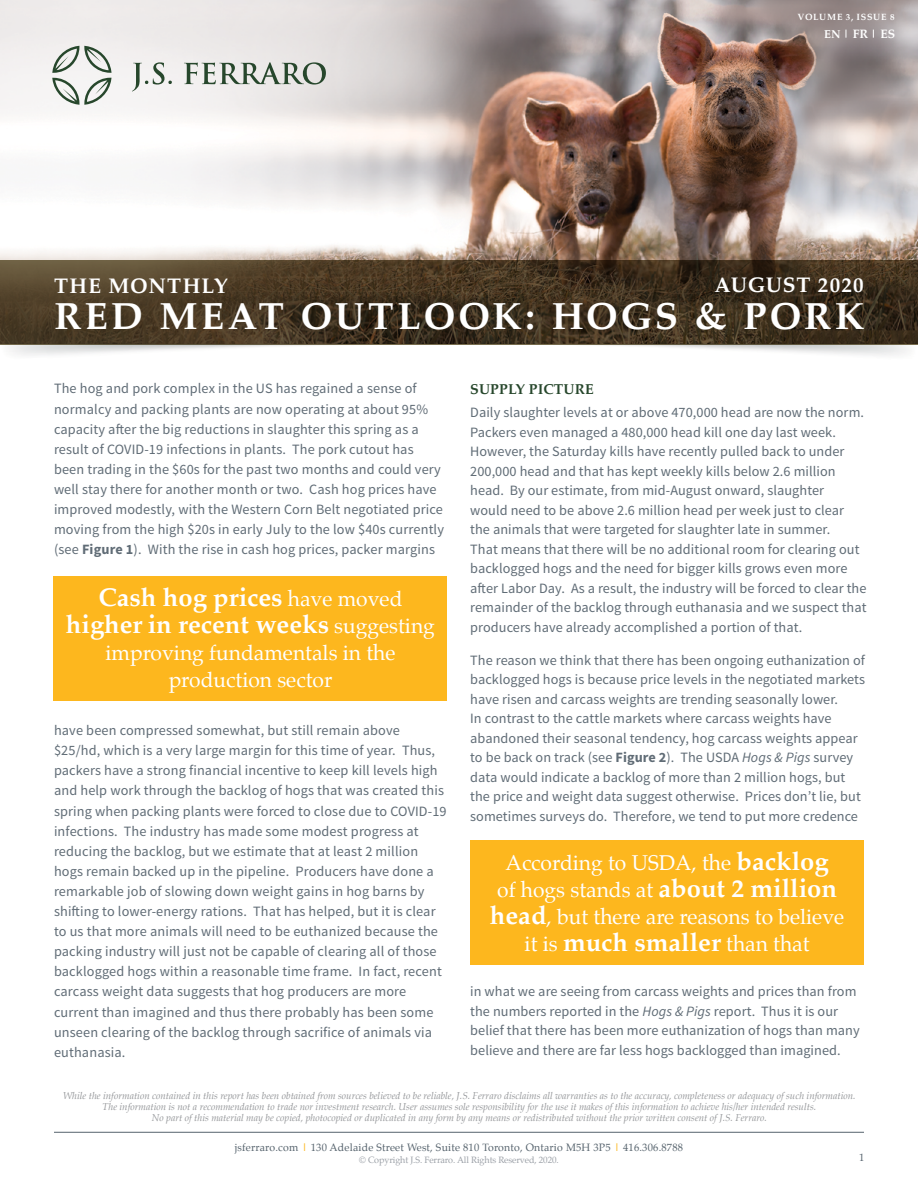
<style>
.page{position:relative;width:918px;height:1188px;background:#fff}
.page>*{position:absolute;margin:0;border:0;box-sizing:border-box;transform-origin:0 0}
.t1{font:700 37.5px "Palatino";letter-spacing:.075em;color:#fff}
.t2{font:700 25.5px/27px "Palatino";color:#fff;text-align:center}
.t3{font:21px/27px "Palatino";color:#fff;text-align:center}
.t4{font:700 21px "Palatino";letter-spacing:.065em;color:#fff}
.t5{font:700 21px "Palatino";letter-spacing:.045em;color:#fff}
.COPY{font:14.25px/20.1px "Source Sans Pro";letter-spacing:.005em;color:#606c76}
.COPY-2{font:700 14.25px "Palatino";letter-spacing:.01em;color:#27472c}
.t6{font:700 12.15px "Palatino";color:#fff}
.t7{font:10.5px "Palatino";letter-spacing:.02em;color:#56636d}
.t8{font:italic 9.75px/11.2px "Palatino";color:#939598;text-align:center}
.t9{font:9px "Palatino";letter-spacing:-.01em;color:#9ba0a7}
.t10{font:700 9px "Palatino";letter-spacing:.08em;color:#fff}
.s1{font-size:11.4px}
.s2{font-weight:700}
.s3{font-weight:400;font-size:21px}
.s4{font-style:italic}
.s5{font-weight:700;font-size:25.5px}
.s6{font-weight:700;color:#fdb71e}
</style>
<div class="page">
<img style="left:0;top:0;width:918px;height:260px">
<svg style="left:0;top:260px;width:918px;height:85px;background:#443522"></svg>
<hr style="left:54px;top:1132px;width:810px;height:1px;background:#56636d">
<svg style="left:52px;top:46px;width:60px;height:59px"></svg>
<svg style="left:132px;top:62px;width:40px;height:29px"></svg>
<svg style="left:184px;top:62px;width:142px;height:23px;background:#afb7af"></svg>
<div style="left:470px;top:840px;width:394px;height:124px;background:#fdb71e"></div>
<div style="left:54px;top:576px;width:393px;height:124px;background:#fdb71e"></div>
<p class="t10" style="left:798px;top:10px;width:98px">VOLUME 3, ISSUE 8</p>
<p class="t6" style="left:824px;top:23px;width:72px"><span class="s1">EN</span> FR ES</p>
<p class="t4" style="left:54px;top:268px;width:175px">THE MONTHLY</p>
<p class="t5" style="left:714px;top:267px;width:151px">AUGUST 2020</p>
<p class="t1" style="left:54px;top:285px;width:812px">RED MEAT OUTLOOK: HOGS &amp; PORK</p>
<p class="COPY" style="left:54px;top:379px;width:392px">The hog and pork complex in the US has regained a sense of normalcy and packing plants are now operating at about 95% capacity after the big reductions in slaughter this spring as a result of COVID-19 infections in plants. The pork cutout has been trading in the $60s for the past two months and could very well stay there for another month or two. Cash hog prices have improved modestly, with the Western Corn Belt negotiated price moving from the high $20s in early July to the low $40s currently (see <span class="s2">Figure 1</span>). With the rise in cash hog prices, packer margins</p>
<p class="t2" style="left:66px;top:583px;width:371px">Cash hog prices <span class="s3">have moved </span>higher in recent weeks <span class="s3">suggesting</span></p>
<p class="t3" style="left:105px;top:639px;width:292px">improving fundamentals in the production sector</p>
<p class="COPY" style="left:54px;top:721px;width:394px">have been compressed somewhat, but still remain above $25/hd, which is a very large margin for this time of year. Thus, packers have a strong financial incentive to keep kill levels high and help work through the backlog of hogs that was created this spring when packing plants were forced to close due to COVID-19 infections. The industry has made some modest progress at reducing the backlog, but we estimate that at least 2 million hogs remain backed up in the pipeline. Producers have done a remarkable job of slowing down weight gains in hog barns by shifting to lower-energy rations. That has helped, but it is clear to us that more animals will need to be euthanized because the packing industry will just not be capable of clearing all of those backlogged hogs within a reasonable time frame. In fact, recent carcass weight data suggests that hog producers are more current than imagined and thus there probably has been some unseen clearing of the backlog through sacrifice of animals via euthanasia.</p>
<p class="COPY-2" style="left:470px;top:377px;width:125px">SUPPLY PICTURE</p>
<p class="COPY" style="left:470px;top:403px;width:398px;line-height:19.5px">Daily slaughter levels at or above 470,000 head are now the norm.<br>Packers even managed a 480,000 head kill one day last week.<br>However, the Saturday kills have recently pulled back to under 200,000 head and that has kept weekly kills below 2.6 million head. By our estimate, from mid-August onward, slaughter<br>would need to be above 2.6 million head per week just to clear the animals that were targeted for slaughter late in summer.<br>That means that there will be no additional room for clearing out backlogged hogs and the need for bigger kills grows even more after Labor Day. As a result, the industry will be forced to clear the remainder of the backlog through euthanasia and we suspect that producers have already accomplished a portion of that.</p>
<p class="COPY" style="left:470px;top:650px;width:396px;line-height:19.5px">The reason we think that there has been ongoing euthanization of backlogged hogs is because price levels in the negotiated markets have risen and carcass weights are trending seasonally lower.<br>In contrast to the cattle markets where carcass weights have abandoned their seasonal tendency, hog carcass weights appear to be back on track (see <span class="s2">Figure 2</span>). The USDA <span class="s4">Hogs &amp; Pigs</span> survey data would indicate a backlog of more than 2 million hogs, but the price and weight data suggest otherwise. Prices don’t lie, but sometimes surveys do. Therefore, we tend to put more credence</p>
<p class="t3" style="left:490px;top:850px;width:356px">According to USDA, the <span class="s5">backlog<br></span>of hogs stands at <span class="s5">about 2 million head</span>, but there are reasons to believe it is <span class="s5">much smaller</span> than that</p>
<p class="COPY" style="left:470px;top:982px;width:391px;line-height:19.5px">in what we are seeing from carcass weights and prices than from the numbers reported in the <span class="s4">Hogs &amp; Pigs</span> report. Thus it is our belief that there has been more euthanization of hogs than many believe and there are far less hogs backlogged than imagined.</p>
<p class="t8" style="left:63px;top:1090px;width:794px">While the information contained in this report has been obtained from sources believed to be reliable, J.S. Ferraro disclaims all warranties as to the accuracy, completeness or adequacy of such information.<br>The information is not a recommendation to trade nor investment research. User assumes sole responsibility for the use it makes of this information to achieve his/her intended results.<br>No part of this material may be copied, photocopied or duplicated in any form by any means or redistributed without the prior written consent of J.S. Ferraro.</p>
<p class="t7" style="left:235px;top:1138px;width:450px">jsferraro.com <span class="s6">|</span> 130 Adelaide Street West, Suite 810 Toronto, Ontario M5H 3P5 <span class="s6">|</span> 416.306.8788</p>
<p class="t9" style="left:359px;top:1152px;width:201px">© Copyright J.S. Ferraro. All Rights Reserved, 2020.</p>
<p class="t7" style="left:859px;top:1149px;width:7px">1</p>
</div>
